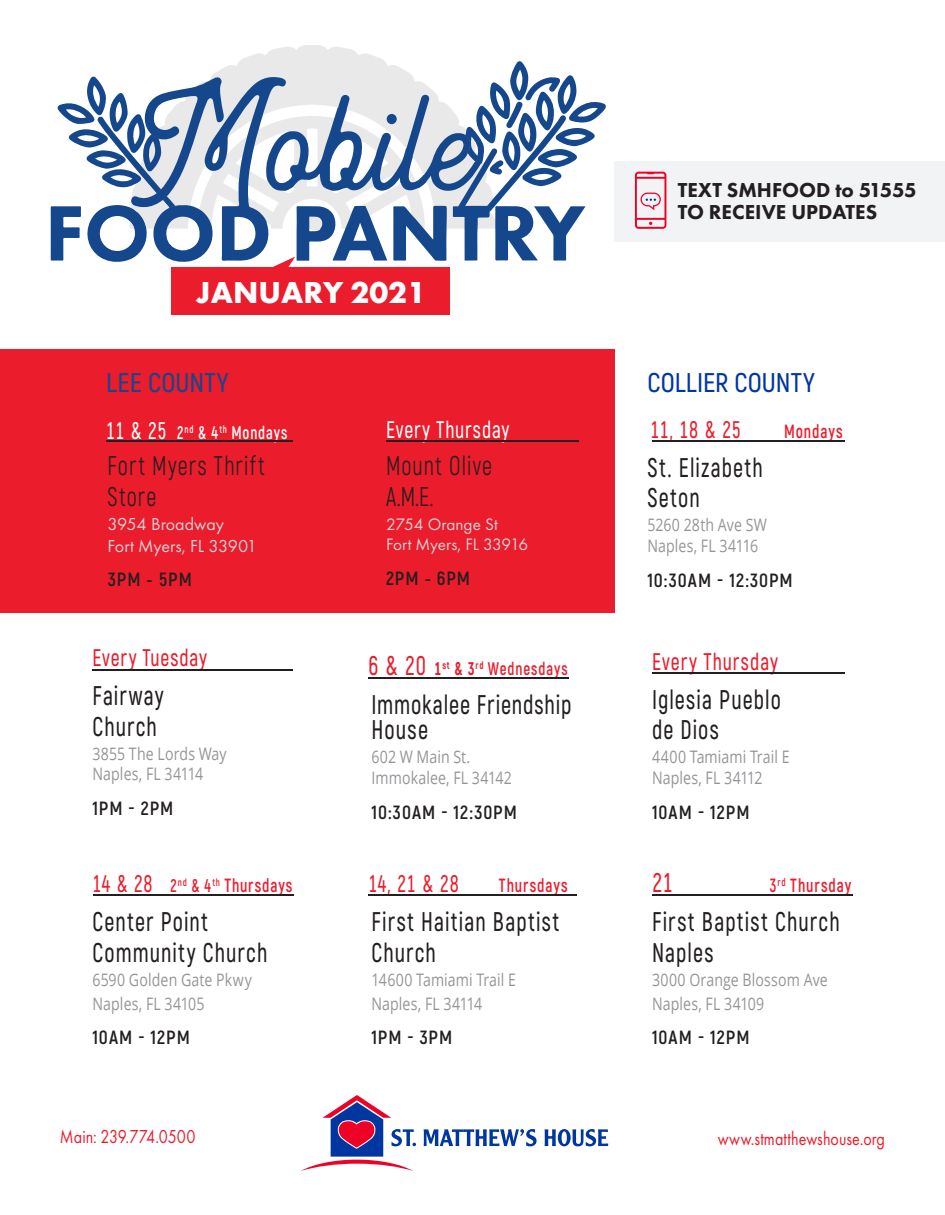
<style>
.page{position:relative;width:945px;height:1215px;background:#fff}
.page>*{position:absolute;margin:0;border:0;box-sizing:border-box;transform-origin:0 0}
.t1{font:700 31.5px "Futura PT";color:#fff}
.t2{font:600 27px/30.6px "Akrobat";letter-spacing:.045em;color:#231f20;scale:.82 1}
.t3{font:27px/30.6px "Akrobat";letter-spacing:.055em;color:#231f20;scale:.82 1}
.t4{font:600 27px/25.5px "Akrobat";letter-spacing:.045em;color:#231f20;scale:.83 1}
.t5{font:600 27px "Akrobat";letter-spacing:.005em;color:#0036a0}
.t6{font:600 27px "Akrobat";letter-spacing:.005em;color:#15478c}
.t7{font:600 27px "Akrobat";color:#eb1c2b;scale:.82 1}
.t8{font:600 24px "Akrobat";letter-spacing:.045em;color:#eb1c2b;scale:.82 1}
.t9{font:600 24px "Akrobat";letter-spacing:.04em;color:#fff;scale:.82 1}
.t10{font:800 21px/22.4px "Futura PT";color:#231f20}
.t11{font:19.5px "Futura PT";letter-spacing:.005em;color:#eb1c2b;scale:.82 1}
.t12{font:700 19.2px "Akrobat";letter-spacing:.05em;color:#231f20}
.t13{font:700 19.2px "Akrobat";letter-spacing:.06em;color:#eb1c2b;scale:.82 1}
.t14{font:700 18.3px "Akrobat";letter-spacing:.06em;color:#eb1c2b;scale:.82 1}
.t15{font:700 18.3px "Akrobat";letter-spacing:.055em;color:#fff;scale:.82 1}
.t16{font:18px/21.6px "Futura PT";letter-spacing:-.01em;color:#d1d2d4}
.t17{font:17.25px/20.7px "Open Sans";letter-spacing:.01em;color:#939598;scale:.82 1}
.t18{font:17.25px/20.7px "Futura PT";letter-spacing:-.01em;color:#d1d2d4}
.s1{font-weight:600;font-size:24px}
.s2{font-size:18.3px}
.s3{font-weight:600;font-size:27px}
.s4{font-weight:800}
</style>
<div class="page">
<svg style="left:240px;top:45px;width:144px;height:16px;fill:#e9e9e9"></svg>
<svg style="left:51px;top:61px;width:555px;height:254px"></svg>
<div style="left:615px;top:161px;width:330px;height:81px;background:#f2f3f4"></div>
<svg style="left:635px;top:172px;width:31px;height:57px"></svg>
<div style="left:0;top:350px;width:615px;height:264px;background:#eb1c2b"></div>
<hr style="left:386px;top:440px;width:192px;height:2px;background:#231f20">
<hr style="left:106px;top:441px;width:186px;height:1px;background:#231f20">
<hr style="left:652px;top:441px;width:192px;height:1px;background:#231f20">
<hr style="left:92px;top:669px;width:200px;height:1px;background:#231f20">
<hr style="left:368px;top:678px;width:201px;height:1px;background:#231f20">
<hr style="left:652px;top:673px;width:192px;height:1px;background:#231f20">
<hr style="left:368px;top:895px;width:209px;height:1px;background:#231f20">
<hr style="left:93px;top:895px;width:201px;height:1px;background:#231f20">
<hr style="left:652px;top:895px;width:201px;height:1px;background:#231f20">
<svg style="left:301px;top:1095px;width:115px;height:76px"></svg>
<svg style="left:424px;top:1129px;width:113px;height:17px"></svg>
<svg style="left:545px;top:1129px;width:63px;height:17px"></svg>
<h1 class="t1" style="left:196px;top:272px;width:232px">JANUARY 2021</h1>
<h2 class="t6" style="left:106px;top:366px;width:124px">LEE COUNTY</h2>
<p class="t15" style="left:106px;top:421px;width:222px"><span class="s1">11 &amp; 25</span> 2<sup>nd</sup> &amp; 4<sup>th</sup> Mondays</p>
<h2 class="t3" style="left:107px;top:451px;width:193px">Fort Myers Thrift<br>Store</h2>
<p class="t16" style="left:107px;top:513px;width:151px">3954 Broadway<br>Fort Myers, FL 33901</p>
<p class="t12" style="left:107px;top:568px;width:86px">3PM - 5PM</p>
<h3 class="t8" style="left:92px;top:643px;width:141px">Every Tuesday</h3>
<h2 class="t2" style="left:92px;top:680px;width:89px">Fairway<br>Church</h2>
<p class="t17" style="left:92px;top:743px;width:165px">3855 The Lords Way<br>Naples, FL 34114</p>
<p class="t12" style="left:92px;top:796px;width:82px">1PM - 2PM</p>
<p class="t13" style="left:92px;top:874px;width:245px"><span class="s1">14 &amp; 28</span> <span class="s2">2</span><sup>nd</sup> <span class="s2">&amp; 4</span><sup>th</sup> Thursdays</p>
<h2 class="t2" style="left:92px;top:906px;width:215px">Center Point<br>Community Church</h2>
<p class="t17" style="left:92px;top:967px;width:196px;line-height:24px">6590 Golden Gate Pkwy<br>Naples, FL 34105</p>
<p class="t12" style="left:92px;top:1025px;width:99px">10AM - 12PM</p>
<h3 class="t9" style="left:386px;top:415px;width:152px">Every Thursday</h3>
<h2 class="t3" style="left:386px;top:450px;width:131px">Mount Olive<br>A.M.E.</h2>
<p class="t18" style="left:386px;top:513px;width:144px">2754 Orange St<br>Fort Myers, FL 33916</p>
<p class="t12" style="left:386px;top:566px;width:86px">2PM - 6PM</p>
<p class="t14" style="left:369px;top:657px;width:244px"><span class="s3">6 &amp; 20</span> <span class="s4">1</span><sup>st</sup> <span class="s4">&amp; 3</span><sup>rd</sup> Wednesdays</p>
<h2 class="t4" style="left:372px;top:692px;width:242px">Immokalee Friendship<br>House</h2>
<p class="t17" style="left:372px;top:746px;width:173px">602 W Main St.<br>Immokalee, FL 34142</p>
<p class="t12" style="left:372px;top:800px;width:147px">10:30AM - 12:30PM</p>
<h3 class="t8" style="left:368px;top:869px;width:112px">14, 21 &amp; 28</h3>
<p class="t13" style="left:499px;top:874px;width:85px">Thursdays</p>
<h2 class="t2" style="left:371px;top:906px;width:230px">First Haitian Baptist<br>Church</h2>
<p class="t17" style="left:371px;top:967px;width:178px;line-height:24px">14600 Tamiami Trail E<br>Naples, FL 34114</p>
<p class="t12" style="left:371px;top:1025px;width:82px">1PM - 3PM</p>
<p class="t10" style="left:678px;top:178px;width:240px">TEXT SMHFOOD to 51555<br>TO RECEIVE UPDATES</p>
<h2 class="t5" style="left:647px;top:366px;width:169px">COLLIER COUNTY</h2>
<h3 class="t8" style="left:650px;top:415px;width:112px">11, 18 &amp; 25</h3>
<p class="t13" style="left:784px;top:419px;width:73px">Mondays</p>
<h2 class="t2" style="left:647px;top:452px;width:142px">St. Elizabeth<br>Seton</h2>
<p class="t17" style="left:647px;top:514px;width:147px">5260 28th Ave SW<br>Naples, FL 34116</p>
<p class="t12" style="left:647px;top:568px;width:147px">10:30AM - 12:30PM</p>
<h3 class="t8" style="left:652px;top:647px;width:155px">Every Thursday</h3>
<h2 class="t2" style="left:652px;top:684px;width:159px">Iglesia Pueblo de Dios</h2>
<p class="t17" style="left:652px;top:746px;width:169px">4400 Tamiami Trail E<br>Naples, FL 34112</p>
<p class="t12" style="left:652px;top:800px;width:99px">10AM - 12PM</p>
<h2 class="t7" style="left:652px;top:866px;width:27px">21</h2>
<p class="t13" style="left:770px;top:874px;width:101px">3<sup>rd</sup> Thursday</p>
<h2 class="t2" style="left:652px;top:906px;width:230px">First Baptist Church<br>Naples</h2>
<p class="t17" style="left:652px;top:967px;width:216px;line-height:24px">3000 Orange Blossom Ave<br>Naples, FL 34109</p>
<p class="t12" style="left:652px;top:1025px;width:99px">10AM - 12PM</p>
<p class="t11" style="left:60px;top:1125px;width:167px">Main: 239.774.0500</p>
<p class="t11" style="left:718px;top:1127px;width:205px">www.stmatthewshouse.org</p>
</div>
